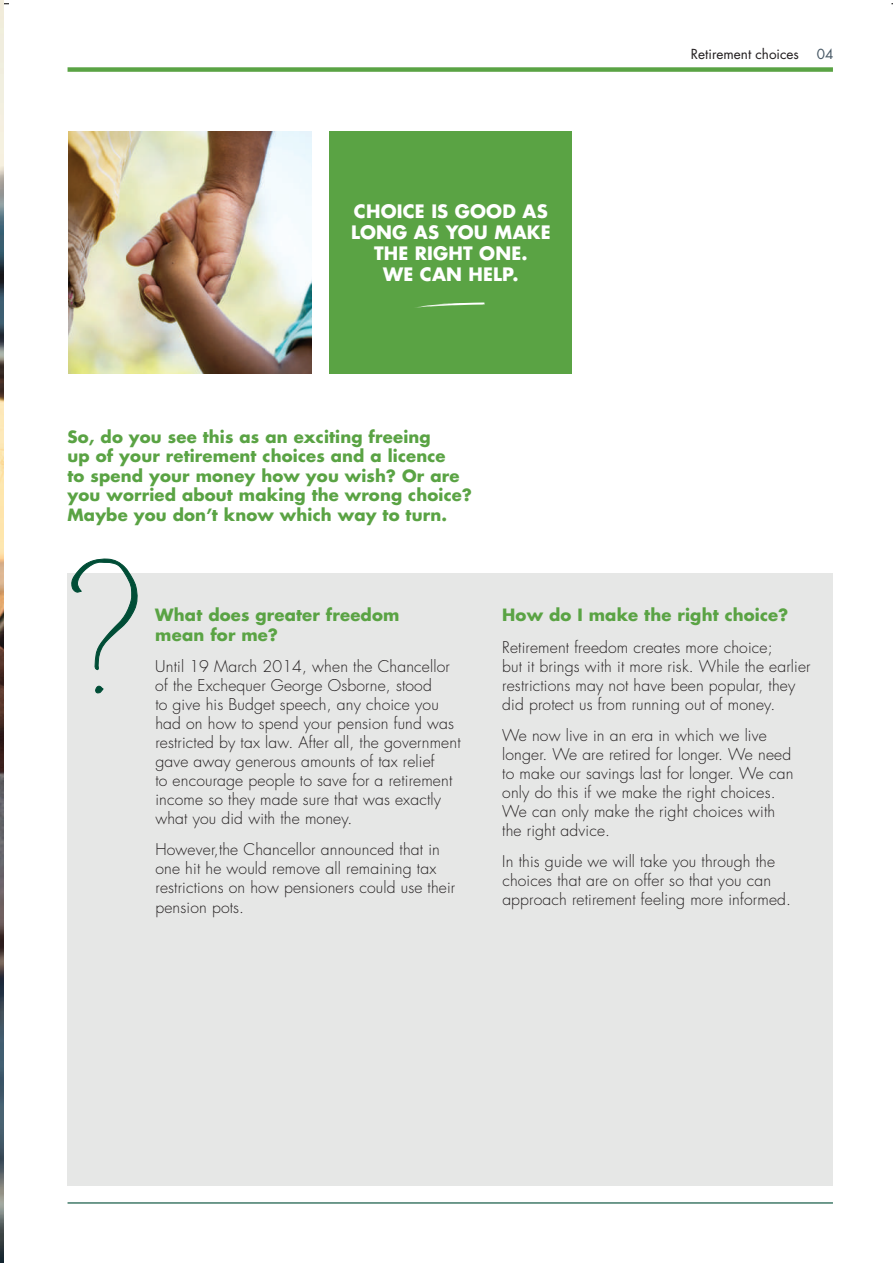
<style>
.page{position:relative;width:893px;height:1263px;background:#fff}
.page>*{position:absolute;margin:0;border:0;box-sizing:border-box;transform-origin:0 0}
.t1{font:700 18px/21px "Futura Std";letter-spacing:.01em;color:#fff;text-align:center}
.t2{font:700 16.5px/19.5px "Futura Std";letter-spacing:.01em;color:#5aa344}
.t3{font:300 15.75px/18.9px "Futura Std";letter-spacing:.01em;color:#231f20}
.t4{font:13.5px "Futura Std";color:#231f20}
.t5{font:13.5px "Futura Std";color:#475865}
</style>
<div class="page">
<div style="left:68px;top:67px;width:765px;height:5px;background:#5aa344"></div>
<hr style="left:68px;top:1202px;width:765px;height:1px;background:#004d36">
<img style="left:69px;top:131px;width:242px;height:243px">
<div style="left:68px;top:574px;width:765px;height:612px;background:#e6e7e6"></div>
<img style="left:0;top:5px;width:4px;height:1257px">
<svg style="left:70px;top:558px;width:68px;height:112px"></svg>
<svg style="left:95px;top:685px;width:9px;height:9px"></svg>
<div style="left:330px;top:131px;width:242px;height:243px;background:#5aa344"></div>
<svg style="left:415px;top:302px;width:70px;height:6px"></svg>
<svg style="left:0;top:0;width:9px;height:5px"></svg>
<p class="t1" style="left:351px;top:200px;width:201px">CHOICE IS GOOD AS<br>LONG AS YOU MAKE<br>THE RIGHT ONE.<br>WE CAN HELP.</p>
<p class="t2" style="left:68px;top:426px;width:406px">So, do you see this as an exciting freeing<br>up of your retirement choices and a licence<br>to spend your money how you wish? Or are you worried about making the wrong choice?<br>Maybe you don’t know which way to turn.</p>
<p class="t4" style="left:691px;top:45px;width:110px">Retirement choices</p>
<p class="t5" style="left:817px;top:45px;width:18px">04</p>
<p class="t2" style="left:155px;top:605px;width:246px">What does greater freedom mean for me?</p>
<p class="t3" style="left:155px;top:658px;width:307px">Until 19 March 2014, when the Chancellor of the Exchequer George Osborne, stood<br>to give his Budget speech, any choice you had on how to spend your pension fund was restricted by tax law. After all, the government gave away generous amounts of tax relief<br>to encourage people to save for a retirement income so they made sure that was exactly what you did with the money.</p>
<p class="t3" style="left:155px;top:840px;width:301px">However,the Chancellor announced that in one hit he would remove all remaining tax restrictions on how pensioners could use their pension pots.</p>
<p class="t2" style="left:502px;top:605px;width:288px">How do I make the right choice?</p>
<p class="t3" style="left:502px;top:638px;width:310px">Retirement freedom creates more choice;<br>but it brings with it more risk. While the earlier restrictions may not have been popular, they did protect us from running out of money.</p>
<p class="t3" style="left:502px;top:726px;width:293px">We now live in an era in which we live longer. We are retired for longer. We need to make our savings last for longer. We can only do this if we make the right choices.<br>We can only make the right choices with the right advice.</p>
<p class="t3" style="left:502px;top:853px;width:290px">In this guide we will take you through the choices that are on offer so that you can approach retirement feeling more informed.</p>
</div>
